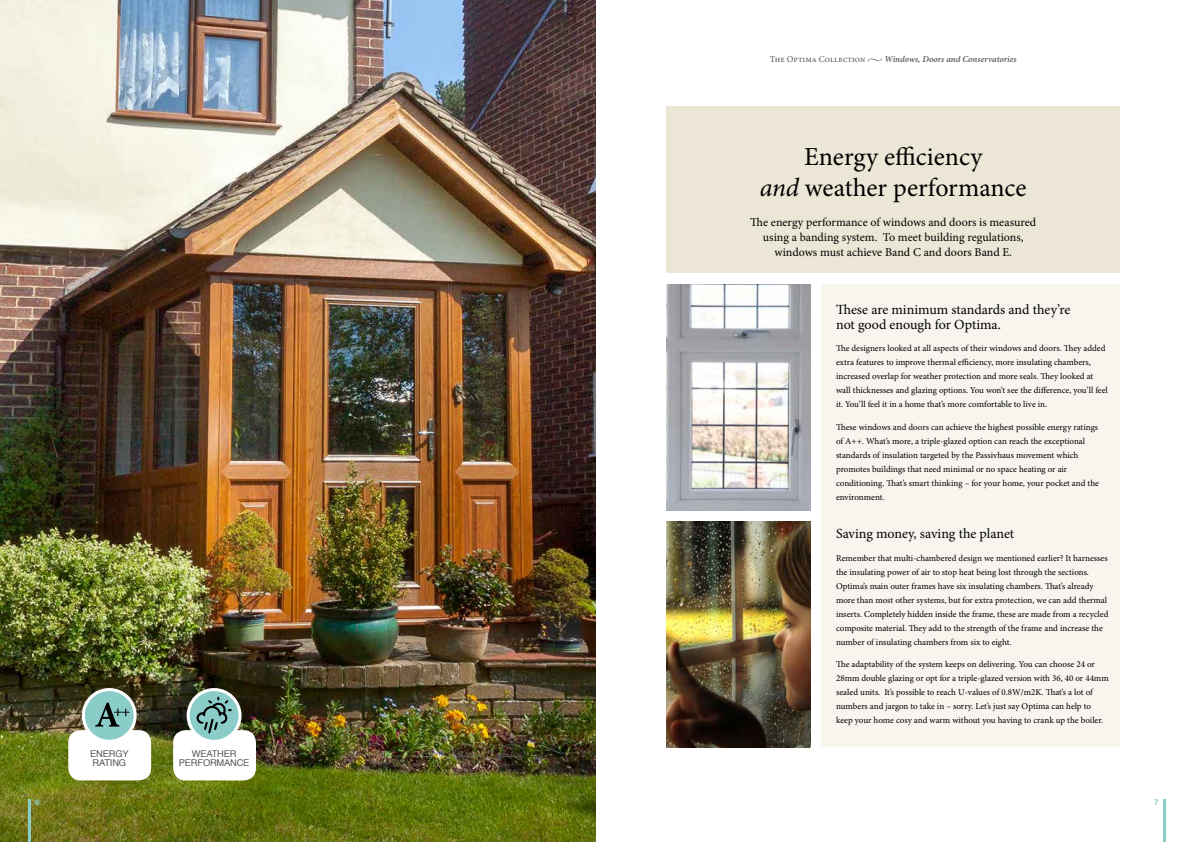
<style>
.page{position:relative;width:1191px;height:842px;background:#fff}
.page>*{position:absolute;margin:0;border:0;box-sizing:border-box;transform-origin:0 0}
.t1{font:26px/31.2px "Minion Pro";color:#000;text-align:center}
.t2{font:14px/15px "Minion Pro";color:#000}
.t3{font:12px/15px "Minion Pro";color:#000;text-align:center}
.t4{font:9.3px/9.3px "Helvetica";letter-spacing:-.02em;color:#575756;text-align:center}
.t5{font:9px/14px "Minion Pro";color:#000}
.t6{font:italic 600 9px "Minion Pro";color:#575756}
.t7{font:700 8px "Helvetica Neue";color:#89ccc8}
.s1{font-weight:400;font-style:normal}
.s2{font-style:italic}
</style>
<div class="page">
<img style="left:0;top:0;width:595px;height:842px">
<div style="left:821px;top:284px;width:299px;height:463px;background:#f7f5ee"></div>
<div style="left:666px;top:106px;width:454px;height:167px;background:#ebe6d6"></div>
<img style="left:666px;top:284px;width:144px;height:226px">
<img style="left:666px;top:522px;width:144px;height:225px">
<div style="left:173px;top:730px;width:83px;height:50px;background:#fff;border-radius:12px"></div>
<svg style="left:188px;top:690px;width:52px;height:51px"></svg>
<div style="left:187px;top:688px;width:54px;height:55px;border:3px solid #fff;border-radius:50%"></div>
<svg style="left:196px;top:696px;width:36px;height:38px"></svg>
<hr style="left:1162px;top:799px;width:3px;height:43px;background:#89ccc8">
<hr style="left:28px;top:799px;width:3px;height:43px;background:#89ccc8">
<div style="left:68px;top:730px;width:83px;height:50px;background:#fff;border-radius:12px"></div>
<svg style="left:83px;top:690px;width:52px;height:51px"></svg>
<div style="left:82px;top:688px;width:55px;height:55px;border:3px solid #fff;border-radius:50%"></div>
<svg style="left:95px;top:702px;width:34px;height:24px"></svg>
<p class="t6" style="left:770px;top:52px;width:248px"><span class="s1">The Optima Collection •</span> Windows, Doors and Conservatories</p>
<h1 class="t1" style="left:760px;top:141px;width:268px">Energy efficiency<br><span class="s2">and</span> weather performance</h1>
<h3 class="t3" style="left:750px;top:214px;width:287px">The energy performance of windows and doors is measured using a banding system. To meet building regulations, windows must achieve Band C and doors Band E.</h3>
<p class="t4" style="left:90px;top:749px;width:40px;text-align:left">ENERGY<br>RATING</p>
<p class="t4" style="left:179px;top:749px;width:72px">WEATHER<br>PERFORMANCE</p>
<h2 class="t2" style="left:836px;top:302px;width:236px">These are minimum standards and they’re not good enough for Optima.</h2>
<p class="t5" style="left:836px;top:341px;width:273px">The designers looked at all aspects of their windows and doors. They added extra features to improve thermal efficiency, more insulating chambers, increased overlap for weather protection and more seals. They looked at wall thicknesses and glazing options. You won’t see the difference, you’ll feel it. You’ll feel it in a home that’s more comfortable to live in.</p>
<p class="t5" style="left:836px;top:420px;width:264px">These windows and doors can achieve the highest possible energy ratings of A++. What’s more, a triple-glazed option can reach the exceptional standards of insulation targeted by the Passivhaus movement which promotes buildings that need minimal or no space heating or air conditioning. That’s smart thinking – for your home, your pocket and the environment.</p>
<h2 class="t2" style="left:836px;top:526px;width:180px">Saving money, saving the planet</h2>
<p class="t5" style="left:836px;top:551px;width:274px">Remember that multi-chambered design we mentioned earlier? It harnesses the insulating power of air to stop heat being lost through the sections.<br>Optima’s main outer frames have six insulating chambers. That’s already more than most other systems, but for extra protection, we can add thermal inserts. Completely hidden inside the frame, these are made from a recycled composite material. They add to the strength of the frame and increase the number of insulating chambers from six to eight.</p>
<p class="t5" style="left:836px;top:657px;width:274px">The adaptability of the system keeps on delivering. You can choose 24 or 28mm double glazing or opt for a triple-glazed version with 36, 40 or 44mm sealed units. It’s possible to reach U-values of 0.8W/m2K. That’s a lot of numbers and jargon to take in – sorry. Let’s just say Optima can help to keep your home cosy and warm without you having to crank up the boiler.</p>
<p class="t7" style="left:35px;top:796px;width:6px">6</p>
<p class="t7" style="left:1154px;top:796px;width:6px">7</p>
</div>
